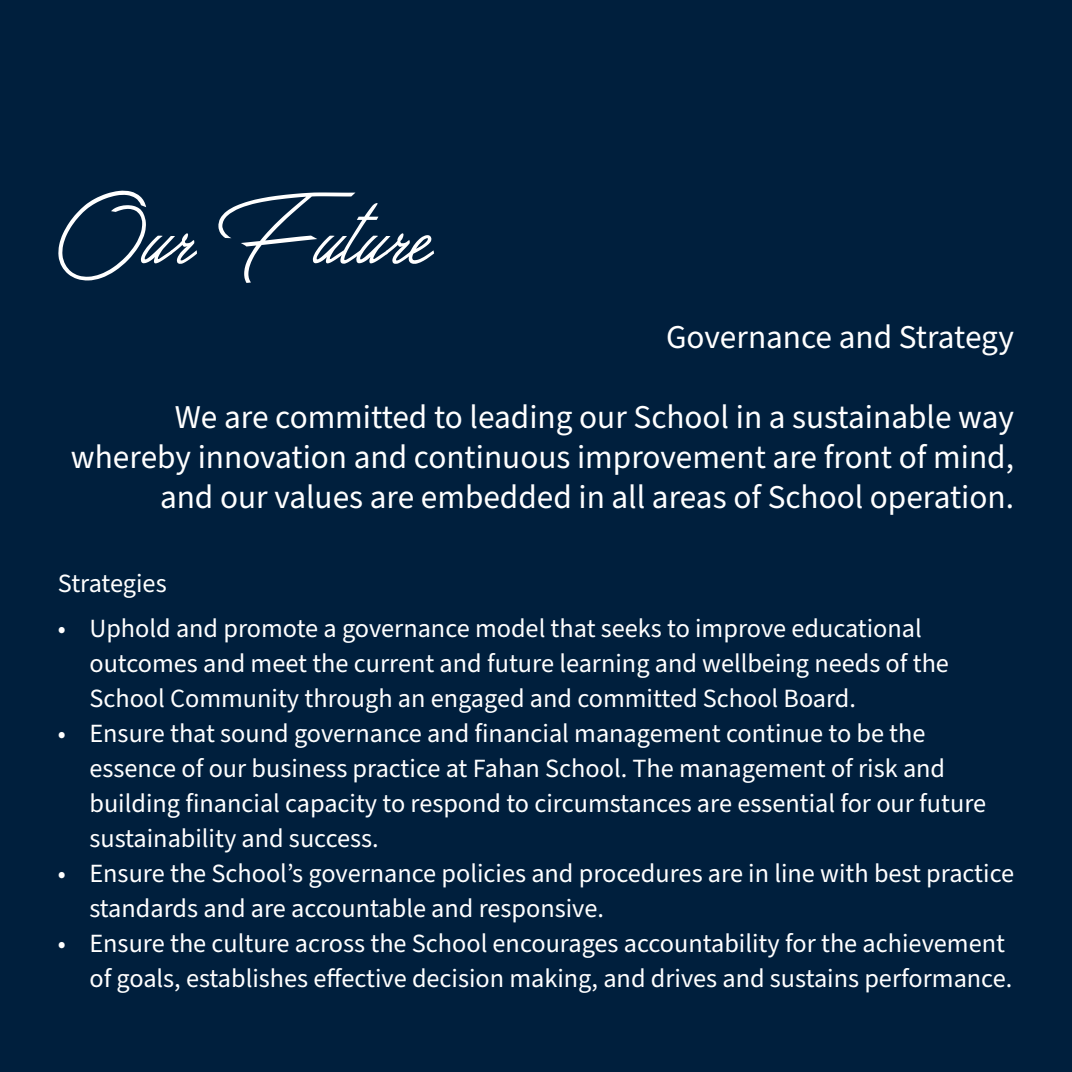
<style>
.page{position:relative;width:1072px;height:1072px;background:#fff}
.page>*{position:absolute;margin:0;border:0;box-sizing:border-box;transform-origin:0 0}
.t1{font:105px "Great Day";color:#fff}
.t2{font:33.25px/39.9px "Source Sans Pro";color:#fff;text-align:right}
.t3{font:26.25px/35px "Source Sans Pro";color:#fff}
</style>
<div class="page">
<div style="left:0;top:0;width:1071px;height:1071px;background:#001f3d"></div>
<p class="t1" style="left:58px;top:166px;width:374px">Our Future</p>
<p class="t2" style="left:666px;top:318px;width:349px">Governance and Strategy</p>
<p class="t2" style="left:71px;top:398px;width:944px">We are committed to leading our School in a sustainable way whereby innovation and continuous improvement are front of mind, and our values are embedded in all areas of School operation.</p>
<p class="t3" style="left:58px;top:566px;width:110px">Strategies</p>
<p class="t3" style="left:89px;top:611px;width:861px;text-indent:-32px">• Uphold and promote a governance model that seeks to improve educational outcomes and meet the current and future learning and wellbeing needs of the<br>School Community through an engaged and committed School Board.</p>
<p class="t3" style="left:89px;top:716px;width:898px;text-indent:-32px">• Ensure that sound governance and financial management continue to be the essence of our business practice at Fahan School. The management of risk and building financial capacity to respond to circumstances are essential for our future sustainability and success.</p>
<p class="t3" style="left:89px;top:856px;width:926px;text-indent:-32px">• Ensure the School’s governance policies and procedures are in line with best practice standards and are accountable and responsive.</p>
<p class="t3" style="left:58px;top:926px;width:955px;text-align:right">• Ensure the culture across the School encourages accountability for the achievement of goals, establishes effective decision making, and drives and sustains performance.</p>
</div>
